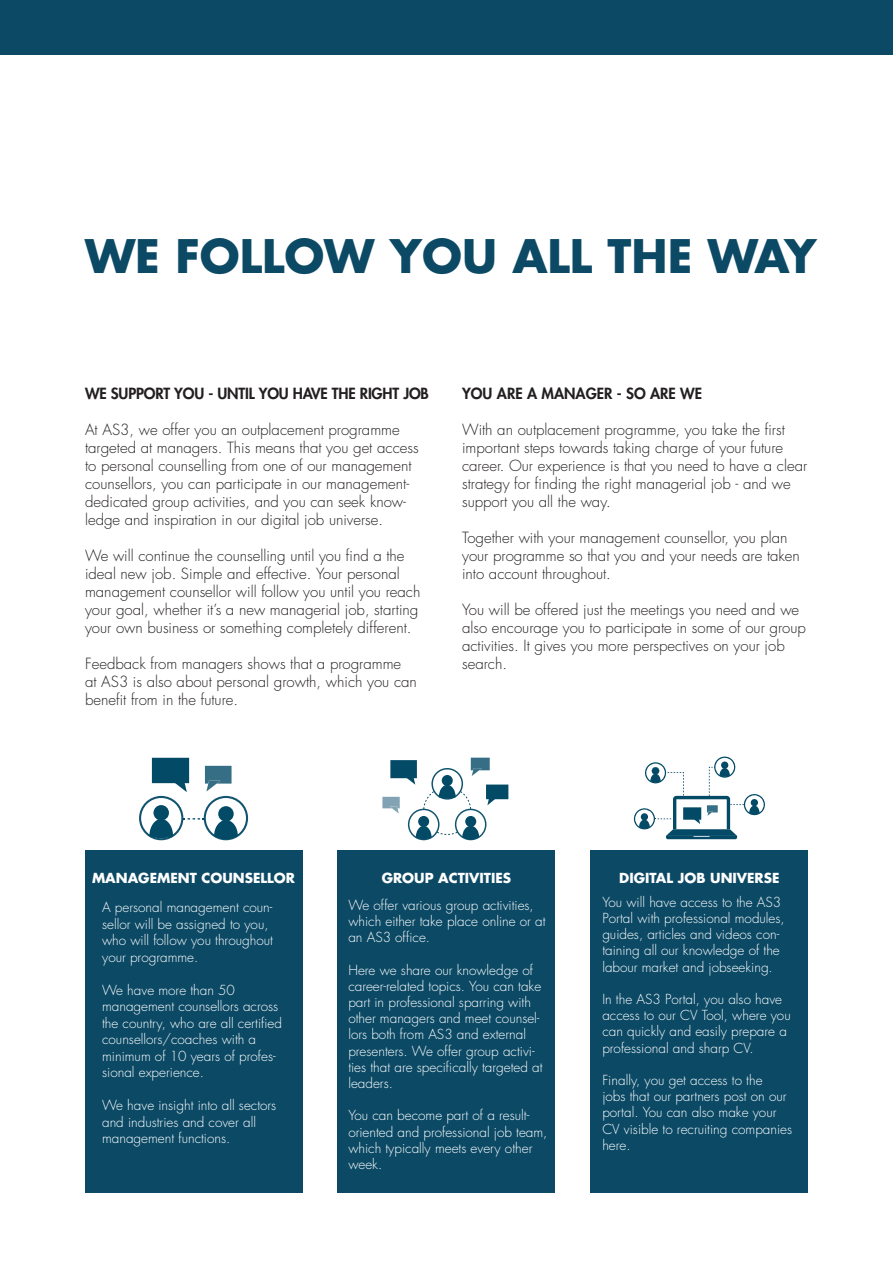
<style>
.page{position:relative;width:893px;height:1263px;background:#fff}
.page>*{position:absolute;margin:0;border:0;box-sizing:border-box;transform-origin:0 0}
.Headline_Black_40_55{font:700 45px "Futura Std";color:#0b4965}
.t1{font:300 15px/18px "Futura Std";color:#231f20}
.t2{font:800 15px "Futura Std";letter-spacing:-.01em;color:#231f20}
.Brødttekst{font:300 13.5px/16.2px "Futura Std";color:#fff}
.t3{font:700 13.5px "Futura Std";color:#fff}
</style>
<div class="page">
<div style="left:591px;top:851px;width:217px;height:342px;background:#0b4965"></div>
<div style="left:338px;top:851px;width:217px;height:342px;background:#0b4965"></div>
<div style="left:85px;top:850px;width:217px;height:342px;background:#0b4965"></div>
<svg style="left:139px;top:758px;width:109px;height:82px"></svg>
<svg style="left:382px;top:758px;width:126px;height:82px"></svg>
<svg style="left:634px;top:756px;width:131px;height:83px"></svg>
<div style="left:641px;top:813px;width:7px;height:7px;background:#034a66;border-radius:50%"></div>
<div style="left:0;top:0;width:893px;height:54px;background:#0b4965"></div>
<p class="Headline_Black_40_55" style="left:85px;top:226px;width:733px">WE FOLLOW YOU ALL THE WAY</p>
<p class="t2" style="left:85px;top:384px;width:345px">WE SUPPORT YOU - UNTIL YOU HAVE THE RIGHT JOB</p>
<p class="t1" style="left:85px;top:421px;width:335px">At AS3, we offer you an outplacement programme targeted at managers. This means that you get access to personal counselling from one of our management counsellors, you can participate in our management&shy;dedicated group activities, and you can seek know-</p>
<p class="t1" style="left:85px;top:511px;width:300px">ledge and inspiration in our digital job universe.</p>
<p class="t1" style="left:85px;top:547px;width:337px">We will continue the counselling until you find a the ideal new job. Simple and effective. Your personal management counsellor will follow you until you reach your goal, whether it’s a new managerial job, starting your own business or something completely different.</p>
<p class="t1" style="left:85px;top:655px;width:333px">Feedback from managers shows that a programme<br>at AS3 is also about personal growth, which you can benefit from in the future.</p>
<p class="t2" style="left:462px;top:384px;width:242px">YOU ARE A MANAGER - SO ARE WE</p>
<p class="t1" style="left:462px;top:421px;width:347px">With an outplacement programme, you take the first important steps towards taking charge of your future career. Our experience is that you need to have a clear strategy for finding the right managerial job - and we support you all the way.</p>
<p class="t1" style="left:462px;top:529px;width:339px">Together with your management counsellor, you plan your programme so that you and your needs are taken into account throughout.</p>
<p class="t1" style="left:462px;top:601px;width:345px">You will be offered just the meetings you need and we also encourage you to participate in some of our group activities. It gives you more perspectives on your job search.</p>
<p class="t3" style="left:92px;top:869px;width:204px">MANAGEMENT COUNSELLOR</p>
<p class="t3" style="left:382px;top:869px;width:131px">GROUP ACTIVITIES</p>
<p class="t3" style="left:619px;top:869px;width:162px">DIGITAL JOB UNIVERSE</p>
<p class="Brødttekst" style="left:102px;top:899px;width:172px">A personal management coun&shy;sellor will be assigned to you, who will follow you throughout your programme.</p>
<p class="Brødttekst" style="left:102px;top:982px;width:181px">We have more than 50 management counsellors across the country, who are all certified counsellors/coaches with a minimum of 10 years of profes&shy;sional experience.</p>
<p class="Brødttekst" style="left:102px;top:1097px;width:176px">We have insight into all sectors and industries and cover all management functions.</p>
<p class="Brødttekst" style="left:602px;top:894px;width:184px">You will have access to the AS3<br>Portal with professional modules, guides, articles and videos con&shy;taining all our knowledge of the labour market and jobseeking.</p>
<p class="Brødttekst" style="left:602px;top:991px;width:190px">In the AS3 Portal, you also have access to our CV Tool, where you can quickly and easily prepare a professional and sharp CV.</p>
<p class="Brødttekst" style="left:602px;top:1072px;width:191px">Finally, you get access to the<br>jobs that our partners post on our portal. You can also make your<br>CV visible to recruiting companies here.</p>
<p class="Brødttekst" style="left:348px;top:897px;width:199px">We offer various group activities, which either take place online or at an AS3 office.</p>
<p class="Brødttekst" style="left:348px;top:962px;width:196px">Here we share our knowledge of career-related topics. You can take part in professional sparring with other managers and meet counsel&shy;lors both from AS3 and external presenters. We offer group activi&shy;ties that are specifically targeted at leaders.</p>
<p class="Brødttekst" style="left:348px;top:1108px;width:201px">You can become part of a result&shy;oriented and professional job team, which typically meets every other week.</p>
</div>
